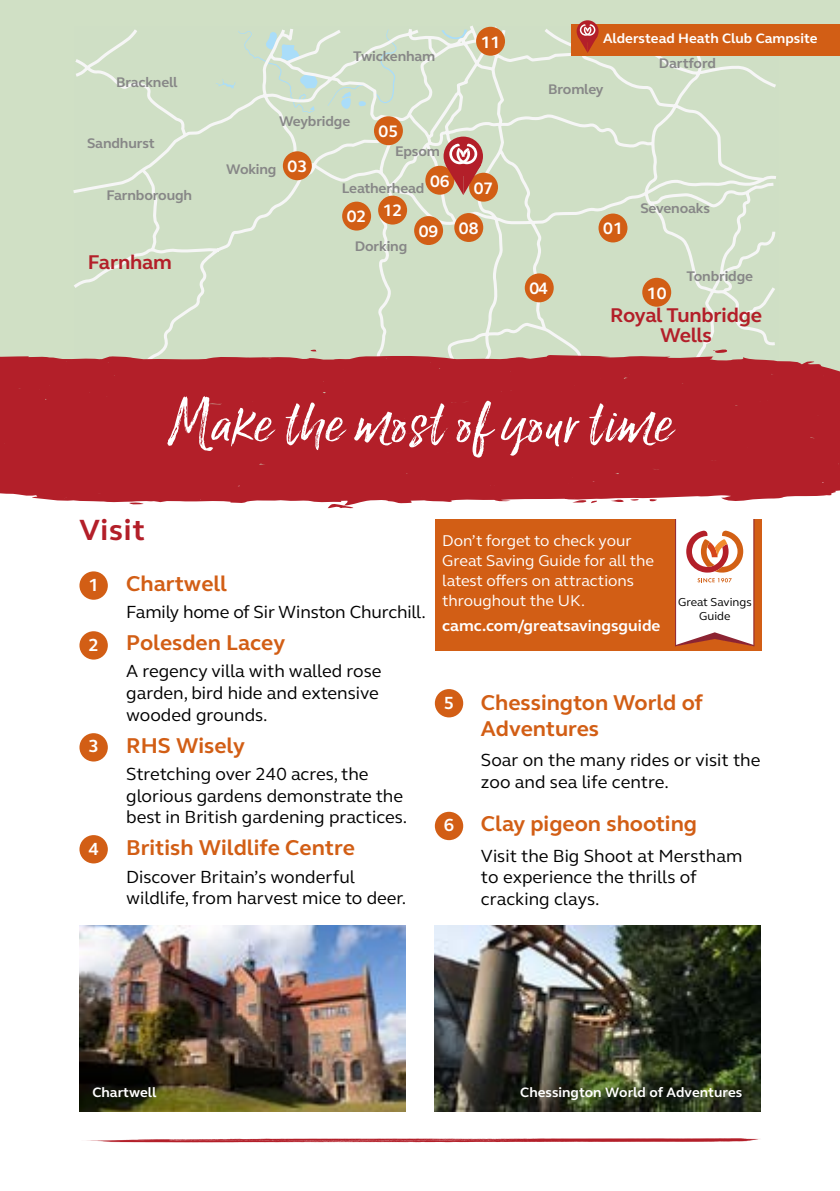
<style>
.page{position:relative;width:840px;height:1191px;background:#fff}
.page>*{position:absolute;margin:0;border:0;box-sizing:border-box;transform-origin:0 0}
.t1{font:68px "Lucky Fellas Win";letter-spacing:.025em;color:#fff}
.t2{font:700 30px "FS Elliot";letter-spacing:.025em;color:#b31f29}
.t3{font:700 22px/26.4px "FS Elliot";color:#d25e15}
.t4{font:700 20.4px/20.4px "FS Elliot";letter-spacing:-.01em;color:#b31f29;text-align:center}
.t5{font:18px/21.6px "FS Elliot";color:#000}
.t6{font:700 18px "FS Elliot";color:#fff}
.t7{font:700 17px "FS Elliot";color:#fff}
.t8{font:16px/20px "FS Elliot";color:#fff}
.t9{font:700 16px "FS Elliot";color:#fff}
.t10{font:700 14.2px "FS Elliot";letter-spacing:-.01em;color:#878787}
.t11{font:700 14px "FS Elliot";color:#fff}
.t12{font:11.8px/13.4px "FS Elliot";color:#000;text-align:center}
</style>
<div class="page">
<div style="left:0;top:0;width:839px;height:473px;background:#d0e0c5"></div>
<svg style="left:73px;top:26px;width:705px;height:329px"></svg>
<div style="left:425px;top:166px;width:29px;height:29px;background:#d25e15;border-radius:50%"></div>
<div style="left:454px;top:213px;width:29px;height:29px;background:#d25e15;border-radius:50%"></div>
<div style="left:524px;top:273px;width:29px;height:29px;background:#d25e15;border-radius:50%"></div>
<svg style="left:469px;top:173px;width:28px;height:29px"></svg>
<div style="left:283px;top:151px;width:28px;height:29px;background:#d25e15;border-radius:50%"></div>
<div style="left:598px;top:213px;width:29px;height:29px;background:#d25e15;border-radius:50%"></div>
<div style="left:342px;top:202px;width:29px;height:28px;background:#d25e15;border-radius:50%"></div>
<div style="left:374px;top:116px;width:28px;height:29px;background:#d25e15;border-radius:50%"></div>
<div style="left:642px;top:278px;width:28px;height:29px;background:#d25e15;border-radius:50%"></div>
<div style="left:414px;top:216px;width:29px;height:29px;background:#d25e15;border-radius:50%"></div>
<div style="left:378px;top:196px;width:29px;height:28px;background:#d25e15;border-radius:50%"></div>
<div style="left:476px;top:27px;width:28px;height:29px;background:#d25e15;border-radius:50%"></div>
<img style="left:79px;top:926px;width:326px;height:185px">
<img style="left:434px;top:926px;width:326px;height:185px">
<div style="left:79px;top:631px;width:29px;height:28px;background:#d25e15;border-radius:50%"></div>
<div style="left:79px;top:733px;width:29px;height:28px;background:#d25e15;border-radius:50%"></div>
<div style="left:79px;top:835px;width:29px;height:28px;background:#d25e15;border-radius:50%"></div>
<div style="left:79px;top:571px;width:29px;height:29px;background:#d25e15;border-radius:50%"></div>
<div style="left:434px;top:811px;width:29px;height:29px;background:#d25e15;border-radius:50%"></div>
<div style="left:434px;top:689px;width:29px;height:28px;background:#d25e15;border-radius:50%"></div>
<svg style="left:86px;top:1138px;width:674px;height:5px"></svg>
<div style="left:571px;top:24px;width:268px;height:31px;background:#d25e15"></div>
<svg style="left:576px;top:20px;width:22px;height:22px"></svg>
<svg style="left:577px;top:24px;width:20px;height:29px"></svg>
<div style="left:443px;top:137px;width:39px;height:39px;background:#b31f29;border-radius:50%"></div>
<svg style="left:445px;top:144px;width:58px;height:55px"></svg>
<svg style="left:710px;top:347px;width:16px;height:6px"></svg>
<div style="left:0;top:355px;width:839px;height:149px;background:#b31f29"></div>
<svg style="left:310px;top:349px;width:8px;height:2px"></svg>
<svg style="left:610px;top:498px;width:13px;height:4px"></svg>
<svg style="left:648px;top:499px;width:8px;height:2px"></svg>
<svg style="left:629px;top:499px;width:10px;height:2px"></svg>
<svg style="left:572px;top:500px;width:25px;height:3px"></svg>
<svg style="left:129px;top:502px;width:15px;height:3px"></svg>
<svg style="left:327px;top:503px;width:26px;height:5px"></svg>
<div style="left:434px;top:519px;width:326px;height:131px;background:#d25e15"></div>
<svg style="left:675px;top:519px;width:78px;height:127px;background:#f0d7d0"></svg>
<hr style="left:753px;top:519px;width:1px;height:127px;background:#8c2432">
<p class="t10" style="left:116px;top:72px;width:63px">Bracknell</p>
<p class="t10" style="left:87px;top:133px;width:69px">Sandhurst</p>
<p class="t10" style="left:106px;top:186px;width:87px">Farnborough</p>
<p class="t4" style="left:88px;top:251px;width:86px">Farnham</p>
<p class="t10" style="left:353px;top:47px;width:84px">Twickenham</p>
<p class="t7" style="left:480px;top:30px;width:21px">11</p>
<p class="t10" style="left:279px;top:111px;width:73px">Weybridge</p>
<p class="t7" style="left:378px;top:120px;width:21px">05</p>
<p class="t10" style="left:226px;top:160px;width:52px">Woking</p>
<p class="t7" style="left:287px;top:155px;width:21px">03</p>
<p class="t10" style="left:395px;top:142px;width:46px">Epsom</p>
<p class="t7" style="left:430px;top:169px;width:21px">06</p>
<p class="t10" style="left:342px;top:178px;width:84px">Leatherhead</p>
<p class="t7" style="left:346px;top:205px;width:21px">02</p>
<p class="t7" style="left:382px;top:199px;width:21px">12</p>
<p class="t10" style="left:355px;top:236px;width:54px">Dorking</p>
<p class="t7" style="left:418px;top:220px;width:21px">09</p>
<p class="t7" style="left:473px;top:176px;width:21px">07</p>
<p class="t7" style="left:458px;top:217px;width:21px">08</p>
<p class="t11" style="left:602px;top:29px;width:216px">Alderstead Heath Club Campsite</p>
<p class="t10" style="left:548px;top:80px;width:57px">Bromley</p>
<p class="t10" style="left:658px;top:53px;width:59px">Dartford</p>
<p class="t7" style="left:603px;top:217px;width:21px">01</p>
<p class="t10" style="left:640px;top:199px;width:71px">Sevenoaks</p>
<p class="t7" style="left:529px;top:277px;width:20px">04</p>
<p class="t10" style="left:686px;top:266px;width:68px">Tonbridge</p>
<p class="t4" style="left:609px;top:304px;width:153px">Royal Tunbridge<br>Wells</p>
<p class="t7" style="left:646px;top:281px;width:21px">10</p>
<h1 class="t1" style="left:168px;top:379px;width:504px">Make the most of your time</h1>
<h2 class="t2" style="left:79px;top:510px;width:67px">Visit</h2>
<p class="t6" style="left:88px;top:573px;width:12px">1</p>
<p class="t6" style="left:88px;top:632px;width:12px">2</p>
<p class="t6" style="left:88px;top:734px;width:12px">3</p>
<p class="t6" style="left:88px;top:836px;width:12px">4</p>
<p class="t3" style="left:126px;top:570px;width:102px">Chartwell</p>
<p class="t5" style="left:126px;top:600px;width:301px">Family home of Sir Winston Churchill.</p>
<p class="t3" style="left:126px;top:629px;width:160px">Polesden Lacey</p>
<p class="t5" style="left:126px;top:660px;width:256px">A regency villa with walled rose garden, bird hide and extensive wooded grounds.</p>
<p class="t3" style="left:126px;top:731px;width:120px">RHS Wisely</p>
<p class="t5" style="left:126px;top:762px;width:282px">Stretching over 240 acres, the glorious gardens demonstrate the best in British gardening practices.</p>
<p class="t3" style="left:126px;top:834px;width:230px">British Wildlife Centre</p>
<p class="t5" style="left:126px;top:865px;width:281px">Discover Britain’s wonderful wildlife, from harvest mice to deer.</p>
<p class="t8" style="left:442px;top:530px;width:213px">Don’t forget to check your<br>Great Saving Guide for all the latest offers on attractions throughout the UK.</p>
<p class="t9" style="left:442px;top:615px;width:220px">camc.com/greatsavingsguide</p>
<p class="t12" style="left:677px;top:595px;width:75px">Great Savings<br>Guide</p>
<p class="t6" style="left:443px;top:690px;width:12px">5</p>
<p class="t6" style="left:443px;top:813px;width:12px">6</p>
<p class="t3" style="left:480px;top:689px;width:223px">Chessington World of<br>Adventures</p>
<p class="t5" style="left:480px;top:749px;width:281px">Soar on the many rides or visit the zoo and sea life centre.</p>
<p class="t3" style="left:480px;top:810px;width:217px">Clay pigeon shooting</p>
<p class="t5" style="left:480px;top:844px;width:263px">Visit the Big Shoot at Merstham to experience the thrills of cracking clays.</p>
<p class="t11" style="left:92px;top:1083px;width:66px">Chartwell</p>
<p class="t11" style="left:520px;top:1083px;width:223px">Chessington World of Adventures</p>
</div>
